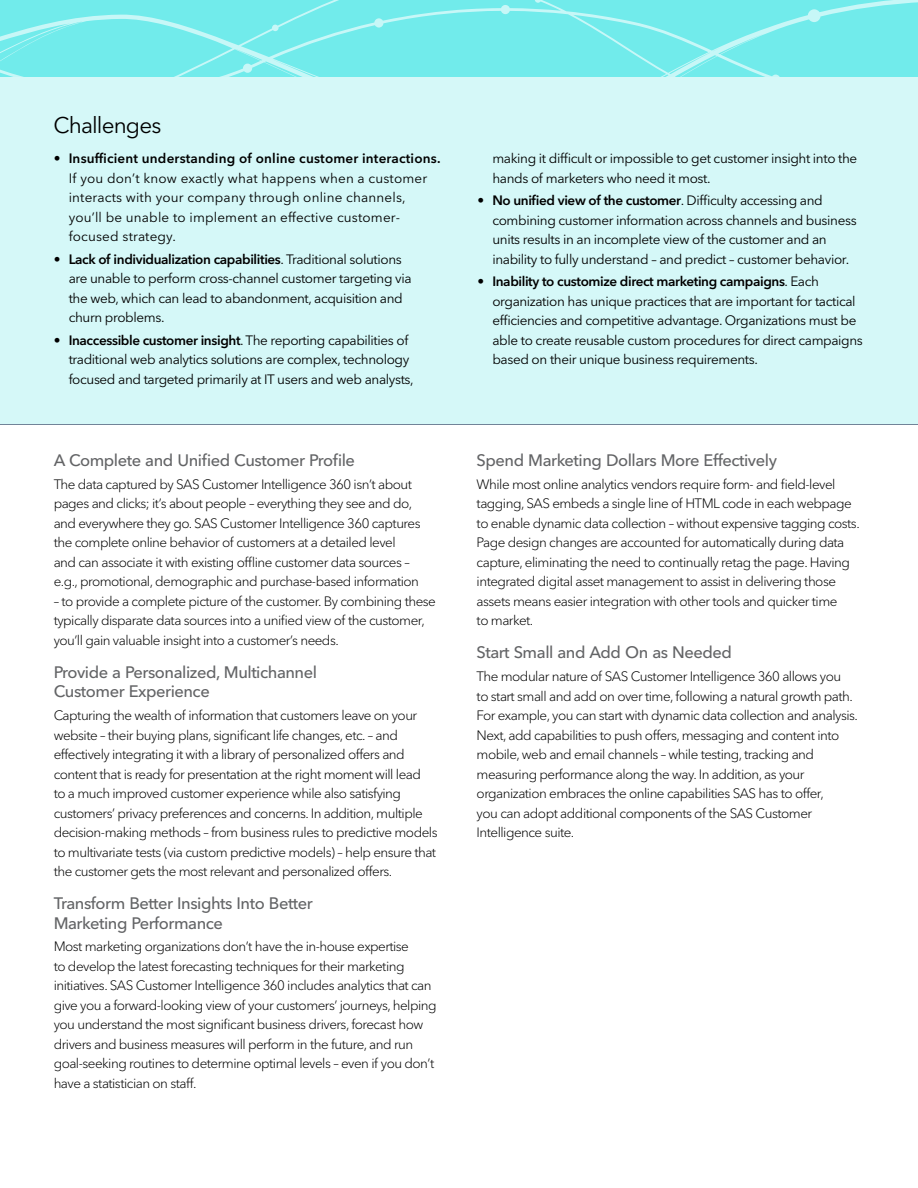
<style>
.page{position:relative;width:918px;height:1188px;background:#fff}
.page>*{position:absolute;margin:0;border:0;box-sizing:border-box;transform-origin:0 0}
.Challenges_Box_Headl{font:22.5px "Avenir Next W1 G";letter-spacing:-.04em;color:#000}
.Subhead-2{font:500 16.5px/19.5px "Avenir Next W1 G";letter-spacing:-.03em;color:#636466}
.Body{font:300 13.5px/19.5px "Avenir Next W1 G";letter-spacing:-.04em;color:#000}
.t1{font:13.5px/19.5px "Avenir Next W1 G";letter-spacing:-.025em;color:#000}
.t2{font:13.5px/19.5px "Avenir Next W1 G";letter-spacing:.015em;color:#000}
.s1{font-weight:600}
</style>
<div class="page">
<div style="left:0;top:76px;width:918px;height:348px;background:#d5f8f8"></div>
<svg style="left:0;top:0;width:918px;height:76px;background:#77ebeb"></svg>
<hr style="left:0;top:424px;width:918px;height:1px;background:#718498">
<h2 class="Challenges_Box_Headl" style="left:54px;top:112px;width:109px">Challenges</h2>
<p class="t2" style="left:69px;top:149px;width:373px;text-indent:-15px"><span class="s1">• Insufficient understanding of online customer interactions.<br></span>If you don’t know exactly what happens when a customer interacts with your company through online channels, you’ll be unable to implement an effective customer&shy;focused strategy.</p>
<p class="t1" style="left:69px;top:249px;width:345px;text-indent:-15px"><span class="s1">• Lack of individualization capabilities</span>. Traditional solutions are unable to perform cross-channel customer targeting via the web, which can lead to abandonment, acquisition and churn problems.</p>
<p class="t1" style="left:69px;top:330px;width:347px;text-indent:-15px"><span class="s1">• Inaccessible customer insight</span>. The reporting capabilities of traditional web analytics solutions are complex, technology focused and targeted primarily at IT users and web analysts,</p>
<h3 class="Subhead-2" style="left:54px;top:451px;width:303px">A Complete and Unified Customer Profile</h3>
<p class="Body" style="left:54px;top:475px;width:368px">The data captured by SAS Customer Intelligence 360 isn’t about pages and clicks; it’s about people – everything they see and do, and everywhere they go. SAS Customer Intelligence 360 captures the complete online behavior of customers at a detailed level and can associate it with existing offline customer data sources – e.g., promotional, demographic and purchase-based information</p>
<p class="Body" style="left:54px;top:592px;width:384px">– to provide a complete picture of the customer. By combining these typically disparate data sources into a unified view of the customer, you’ll gain valuable insight into a customer’s needs.</p>
<h3 class="Subhead-2" style="left:54px;top:662px;width:265px">Provide a Personalized, Multichannel<br>Customer Experience</h3>
<p class="Body" style="left:54px;top:706px;width:385px">Capturing the wealth of information that customers leave on your website – their buying plans, significant life changes, etc. – and effectively integrating it with a library of personalized offers and content that is ready for presentation at the right moment will lead<br>to a much improved customer experience while also satisfying customers’ privacy preferences and concerns. In addition, multiple decision-making methods – from business rules to predictive models to multivariate tests (via custom predictive models) – help ensure that the customer gets the most relevant and personalized offers.</p>
<h3 class="Subhead-2" style="left:54px;top:894px;width:261px">Transform Better Insights Into Better<br>Marketing Performance</h3>
<p class="Body" style="left:54px;top:937px;width:385px">Most marketing organizations don’t have the in-house expertise<br>to develop the latest forecasting techniques for their marketing initiatives. SAS Customer Intelligence 360 includes analytics that can give you a forward-looking view of your customers’ journeys, helping you understand the most significant business drivers, forecast how drivers and business measures will perform in the future, and run goal-seeking routines to determine optimal levels – even if you don’t have a statistician on staff.</p>
<p class="t1" style="left:492px;top:149px;width:366px">making it difficult or impossible to get customer insight into the hands of marketers who need it most.</p>
<p class="t1" style="left:492px;top:191px;width:366px;text-indent:-15px"><span class="s1">• No unified view of the customer</span>. Difficulty accessing and combining customer information across channels and business units results in an incomplete view of the customer and an inability to fully understand – and predict – customer behavior.</p>
<p class="t1" style="left:492px;top:272px;width:372px;text-indent:-15px"><span class="s1">• Inability to customize direct marketing campaigns</span>. Each organization has unique practices that are important for tactical efficiencies and competitive advantage. Organizations must be able to create reusable custom procedures for direct campaigns based on their unique business requirements.</p>
<h3 class="Subhead-2" style="left:477px;top:451px;width:302px">Spend Marketing Dollars More Effectively</h3>
<p class="Body" style="left:477px;top:475px;width:385px">While most online analytics vendors require form- and field-level tagging, SAS embeds a single line of HTML code in each webpage to enable dynamic data collection – without expensive tagging costs.<br>Page design changes are accounted for automatically during data capture, eliminating the need to continually retag the page. Having integrated digital asset management to assist in delivering those assets means easier integration with other tools and quicker time<br>to market.</p>
<h3 class="Subhead-2" style="left:477px;top:643px;width:257px">Start Small and Add On as Needed</h3>
<p class="Body" style="left:477px;top:667px;width:383px">The modular nature of SAS Customer Intelligence 360 allows you<br>to start small and add on over time, following a natural growth path.<br>For example, you can start with dynamic data collection and analysis.<br>Next, add capabilities to push offers, messaging and content into mobile, web and email channels – while testing, tracking and measuring performance along the way. In addition, as your organization embraces the online capabilities SAS has to offer,<br>you can adopt additional components of the SAS Customer Intelligence suite.</p>
</div>
